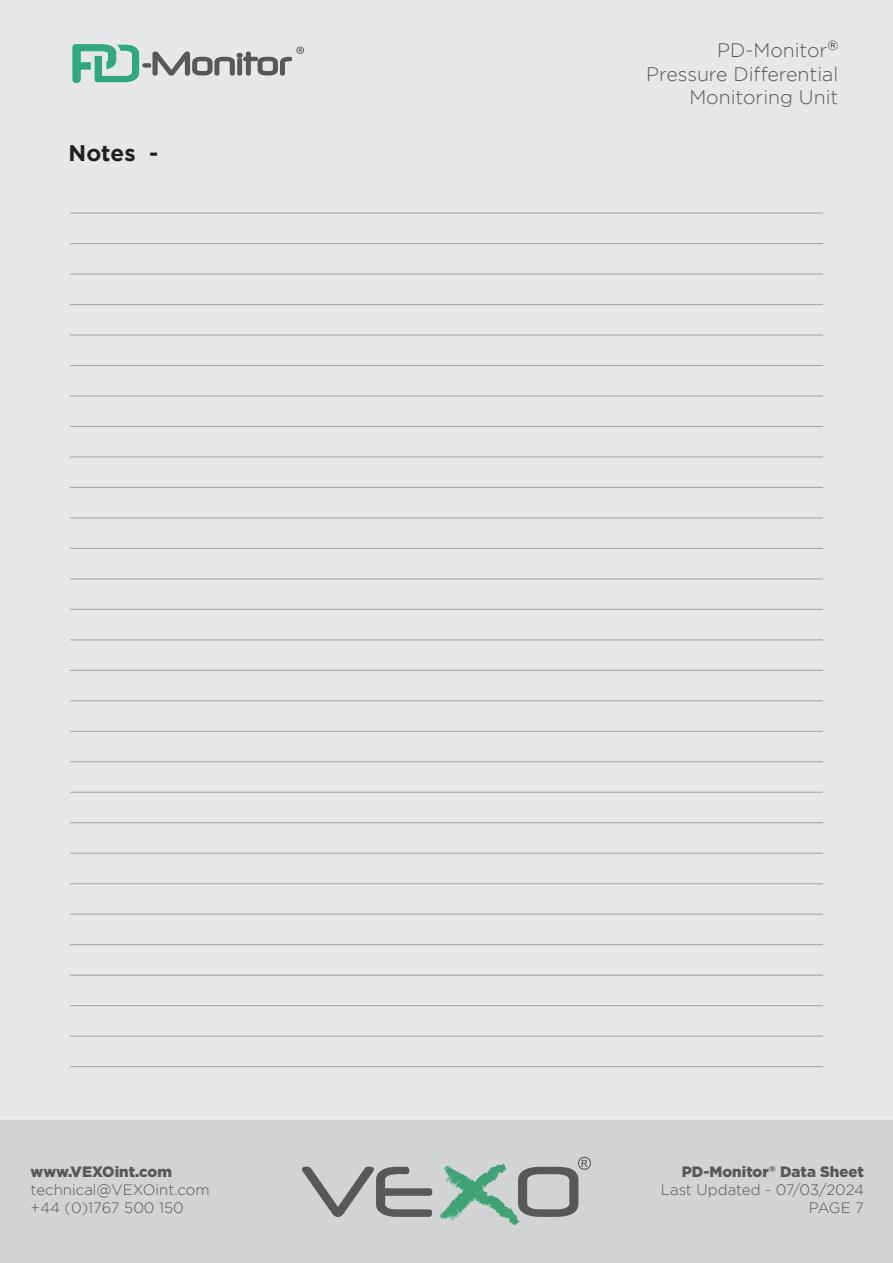
<style>
.page{position:relative;width:893px;height:1263px;background:#fff}
.page>*{position:absolute;margin:0;border:0;box-sizing:border-box;transform-origin:0 0}
.t1{font:700 22.5px "Gotham";color:#231f20}
.t2{font:300 19.5px/23.4px "Gotham";color:#57585a;text-align:right}
.t3{font:300 15px/18px "Gotham";color:#57585a}
.t4{font:900 15px "Gotham";color:#57585a}
.s1{font-weight:900}
</style>
<div class="page">
<div style="left:0;top:0;width:893px;height:1117px;background:#e6e7e9"></div>
<div style="left:0;top:1118px;width:893px;height:145px;background:#d2d3d5"></div>
<hr style="left:0;top:1117px;width:893px;height:3px;background:#fff">
<svg style="left:302px;top:1166px;width:130px;height:51px"></svg>
<svg style="left:440px;top:1157px;width:151px;height:68px"></svg>
<svg style="left:73px;top:44px;width:231px;height:39px;background:#afc3be"></svg>
<hr style="left:70px;top:213px;width:752px;height:1px;background:#a8a9ad">
<hr style="left:70px;top:243px;width:752px;height:1px;background:#a8a9ad">
<hr style="left:70px;top:273px;width:752px;height:2px;background:#a8a9ad">
<hr style="left:70px;top:304px;width:752px;height:1px;background:#a8a9ad">
<hr style="left:70px;top:334px;width:752px;height:2px;background:#a8a9ad">
<hr style="left:70px;top:365px;width:752px;height:1px;background:#a8a9ad">
<hr style="left:70px;top:395px;width:752px;height:2px;background:#a8a9ad">
<hr style="left:70px;top:426px;width:752px;height:1px;background:#a8a9ad">
<hr style="left:70px;top:456px;width:752px;height:1px;background:#a8a9ad">
<hr style="left:70px;top:487px;width:752px;height:1px;background:#a8a9ad">
<hr style="left:70px;top:517px;width:752px;height:1px;background:#a8a9ad">
<hr style="left:70px;top:548px;width:752px;height:1px;background:#a8a9ad">
<hr style="left:70px;top:578px;width:752px;height:1px;background:#a8a9ad">
<hr style="left:70px;top:609px;width:752px;height:1px;background:#a8a9ad">
<hr style="left:70px;top:639px;width:752px;height:1px;background:#a8a9ad">
<hr style="left:70px;top:670px;width:752px;height:1px;background:#a8a9ad">
<hr style="left:70px;top:700px;width:752px;height:1px;background:#a8a9ad">
<hr style="left:70px;top:731px;width:752px;height:1px;background:#a8a9ad">
<hr style="left:70px;top:761px;width:752px;height:1px;background:#a8a9ad">
<hr style="left:70px;top:792px;width:752px;height:1px;background:#a8a9ad">
<hr style="left:70px;top:822px;width:752px;height:1px;background:#a8a9ad">
<hr style="left:70px;top:853px;width:752px;height:1px;background:#a8a9ad">
<hr style="left:70px;top:883px;width:752px;height:1px;background:#a8a9ad">
<hr style="left:70px;top:914px;width:752px;height:1px;background:#a8a9ad">
<hr style="left:70px;top:944px;width:752px;height:1px;background:#a8a9ad">
<hr style="left:70px;top:974px;width:752px;height:2px;background:#a8a9ad">
<hr style="left:70px;top:1005px;width:752px;height:1px;background:#a8a9ad">
<hr style="left:70px;top:1035px;width:752px;height:2px;background:#a8a9ad">
<hr style="left:70px;top:1066px;width:752px;height:1px;background:#a8a9ad">
<h1 class="t1" style="left:69px;top:140px;width:91px">Notes -</h1>
<p class="t4" style="left:31px;top:1163px;width:143px">www.VEXOint.com</p>
<p class="t3" style="left:31px;top:1181px;width:181px">technical@VEXOint.com +44 (0)1767 500 150</p>
<h2 class="t2" style="left:646px;top:39px;width:194px">PD-Monitor<sup>®<br></sup>Pressure Differential<br>Monitoring Unit</h2>
<p class="t3" style="left:661px;top:1163px;width:205px;text-align:right"><span class="s1">PD-Monitor</span><sup>®</sup> <span class="s1">Data Sheet<br></span>Last Updated - 07/03/2024<br>PAGE 7</p>
</div>
